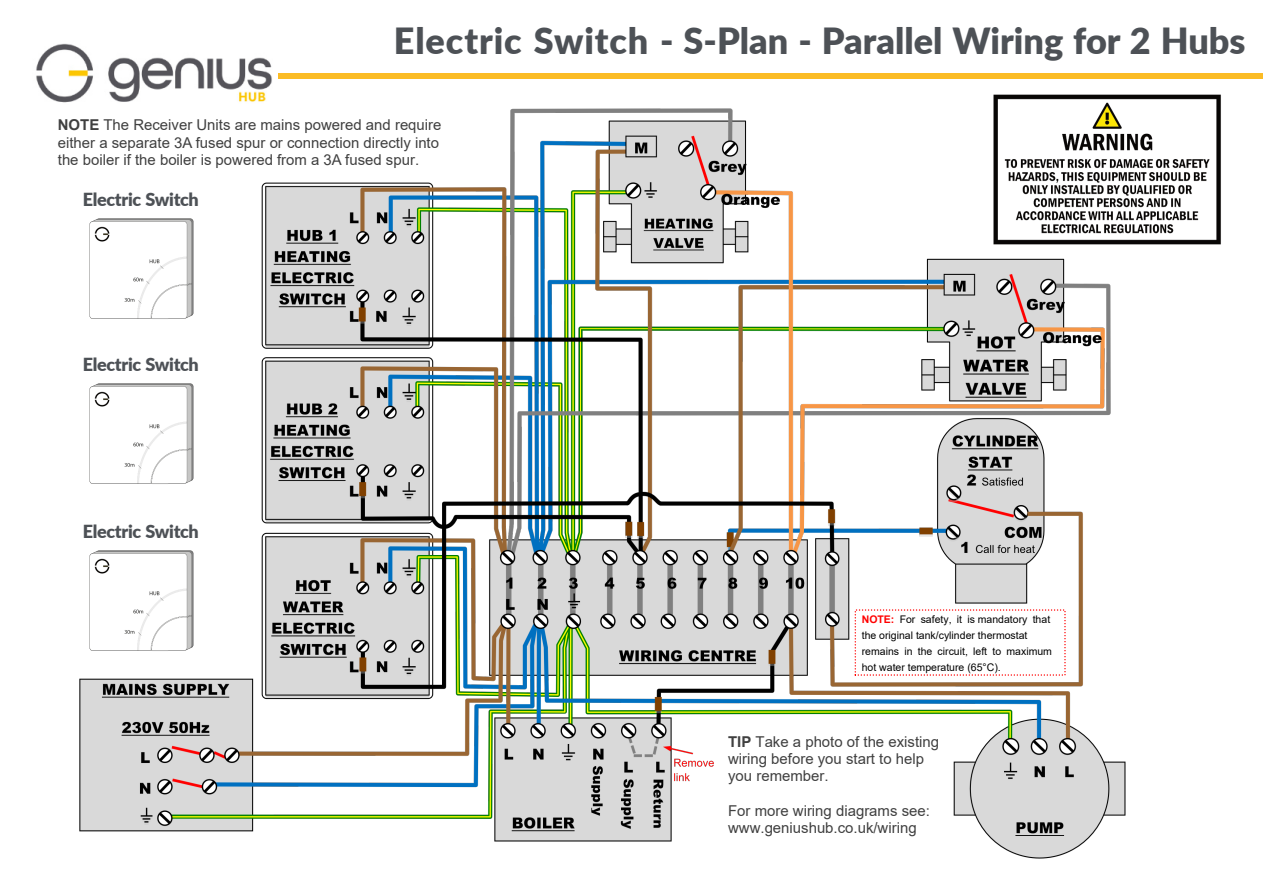
<style>
.page{position:relative;width:1263px;height:894px;background:#fff}
.page>*{position:absolute;margin:0;border:0;box-sizing:border-box;transform-origin:0 0}
.t1{font:900 36px "Lato";color:#4d5156}
.t2{font:900 18px "Lato";letter-spacing:-.02em;color:#4d5156}
.t3{font:15px/17.2px "Arial";color:#404040}
.t4{font:10.5px/15.9px "Arial";color:#000}
.s1{font-weight:700}
.s2{font-weight:700;color:#f00}
</style>
<div class="page">
<img style="left:79px;top:109px;width:1047px;height:749px">
<img style="left:82px;top:210px;width:118px;height:118px">
<img style="left:82px;top:375px;width:118px;height:118px">
<img style="left:82px;top:541px;width:118px;height:118px">
<img style="left:987px;top:94px;width:234px;height:161px">
<div style="left:278px;top:73px;width:985px;height:6px;background:#fbbc26"></div>
<img style="left:36px;top:43px;width:236px;height:60px">
<h1 class="t1" style="left:394px;top:25px;width:853px">Electric Switch - S-Plan - Parallel Wiring for 2 Hubs</h1>
<p class="t3" style="left:58px;top:118px;width:385px"><span class="s1">NOTE</span> The Receiver Units are mains powered and require either a separate 3A fused spur or connection directly into the boiler if the boiler is powered from a 3A fused spur.</p>
<p class="t2" style="left:83px;top:192px;width:118px">Electric Switch</p>
<p class="t2" style="left:83px;top:356px;width:118px">Electric Switch</p>
<p class="t2" style="left:83px;top:523px;width:118px">Electric Switch</p>
<p class="t4" style="left:862px;top:612px;width:192px"><span class="s2">NOTE:</span> For safety, it is mandatory that the original tank/cylinder thermostat remains in the circuit, left to maximum hot water temperature (65°C).</p>
<p class="t3" style="left:728px;top:734px;width:212px"><span class="s1">TIP</span> Take a photo of the existing wiring before you start to help you remember.</p>
<p class="t3" style="left:728px;top:803px;width:203px">For more wiring diagrams see: www.geniushub.co.uk/wiring</p>
</div>
